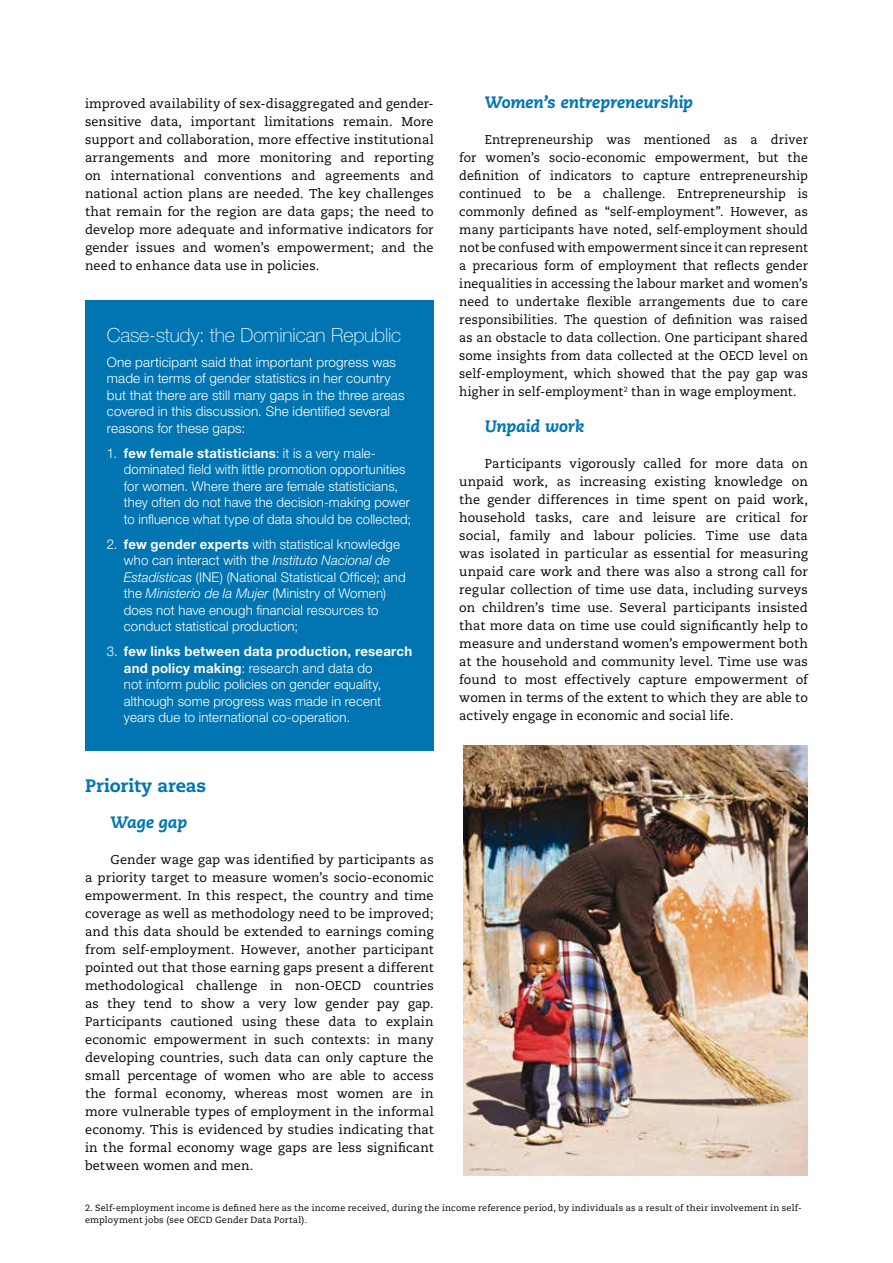
<style>
.page{position:relative;width:893px;height:1263px;background:#fff}
.page>*{position:absolute;margin:0;border:0;box-sizing:border-box;transform-origin:0 0}
.t1{font:100 19.5px "Helvetica Neue";letter-spacing:-.005em;color:#fff}
.t2{font:800 18px "Caecilia";letter-spacing:-.005em;color:#0075b1}
.t3{font:italic 800 16.5px "Caecilia";letter-spacing:-.01em;color:#0075b1}
.t4{font:300 13.5px/16.5px "Helvetica Neue";letter-spacing:.01em;color:#fff}
.t5{font:12.75px/18px "Caecilia";letter-spacing:.01em;color:#000;text-align:justify}
.t6{font:9px/12px "Caecilia";letter-spacing:.02em;color:#000}
.s1{font-weight:700}
.s2{font-style:italic}
</style>
<div class="page">
<img style="left:463px;top:746px;width:345px;height:430px">
<div style="left:86px;top:300px;width:348px;height:450px;background:#0075b1"></div>
<p class="t5" style="left:85px;top:95px;width:350px">improved availability of sex-disaggregated and gender&shy;sensitive data, important limitations remain. More support and collaboration, more effective institutional arrangements and more monitoring and reporting on international conventions and agreements and national action plans are needed. The key challenges that remain for the region are data gaps; the need to develop more adequate and informative indicators for gender issues and women’s empowerment; and the need to enhance data use in policies.</p>
<h1 class="t1" style="left:107px;top:324px;width:296px">Case-study: the Dominican Republic</h1>
<p class="t4" style="left:107px;top:354px;width:299px">One participant said that important progress was made in terms of gender statistics in her country but that there are still many gaps in the three areas covered in this discussion. She identified several reasons for these gaps:</p>
<p class="t4" style="left:124px;top:445px;width:289px;text-indent:-17px">1. <span class="s1">few female statisticians</span>: it is a very male&shy;dominated field with little promotion opportunities for women. Where there are female statisticians, they often do not have the decision-making power to influence what type of data should be collected;</p>
<p class="t4" style="left:124px;top:536px;width:283px;text-indent:-17px">2. <span class="s1">few gender experts</span> with statistical knowledge who can interact with the <span class="s2">Instituto Nacional de Estadísticas</span> (INE) (National Statistical Office); and the <span class="s2">Ministerio de la Mujer</span> (Ministry of Women) does not have enough financial resources to conduct statistical production;</p>
<p class="t4" style="left:124px;top:643px;width:290px;text-indent:-17px">3. <span class="s1">few links between data production, research and policy making</span>: research and data do<br>not inform public policies on gender equality, although some progress was made in recent years due to international co-operation.</p>
<h2 class="t2" style="left:85px;top:775px;width:123px">Priority areas</h2>
<p class="t3" style="left:111px;top:812px;width:78px">Wage gap</p>
<p class="t5" style="left:85px;top:851px;width:350px;text-indent:26px">Gender wage gap was identified by participants as a priority target to measure women’s socio-economic empowerment. In this respect, the country and time coverage as well as methodology need to be improved; and this data should be extended to earnings coming from self-employment. However, another participant pointed out that those earning gaps present a different methodological challenge in non-OECD countries as they tend to show a very low gender pay gap.<br>Participants cautioned using these data to explain economic empowerment in such contexts: in many developing countries, such data can only capture the small percentage of women who are able to access the formal economy, whereas most women are in more vulnerable types of employment in the informal economy. This is evidenced by studies indicating that in the formal economy wage gaps are less significant between women and men.</p>
<p class="t3" style="left:485px;top:92px;width:210px">Women’s entrepreneurship</p>
<p class="t5" style="left:459px;top:131px;width:350px;text-indent:26px">Entrepreneurship was mentioned as a driver for women’s socio-economic empowerment, but the definition of indicators to capture entrepreneurship continued to be a challenge. Entrepreneurship is commonly defined as “self-employment”. However, as many participants have noted, self-employment should not be confused with empowerment since it can represent a precarious form of employment that reflects gender inequalities in accessing the labour market and women’s need to undertake flexible arrangements due to care responsibilities. The question of definition was raised as an obstacle to data collection. One participant shared some insights from data collected at the OECD level on self-employment, which showed that the pay gap was higher in self-employment<sup>2</sup> than in wage employment.</p>
<p class="t3" style="left:485px;top:416px;width:101px">Unpaid work</p>
<p class="t5" style="left:459px;top:455px;width:350px;text-indent:26px">Participants vigorously called for more data on unpaid work, as increasing existing knowledge on the gender differences in time spent on paid work, household tasks, care and leisure are critical for social, family and labour policies. Time use data was isolated in particular as essential for measuring unpaid care work and there was also a strong call for regular collection of time use data, including surveys on children’s time use. Several participants insisted that more data on time use could significantly help to measure and understand women’s empowerment both at the household and community level. Time use was found to most effectively capture empowerment of women in terms of the extent to which they are able to actively engage in economic and social life.</p>
<p class="t6" style="left:85px;top:1202px;width:718px">2. Self-employment income is defined here as the income received, during the income reference period, by individuals as a result of their involvement in self&shy;employment jobs (see OECD Gender Data Portal).</p>
</div>
